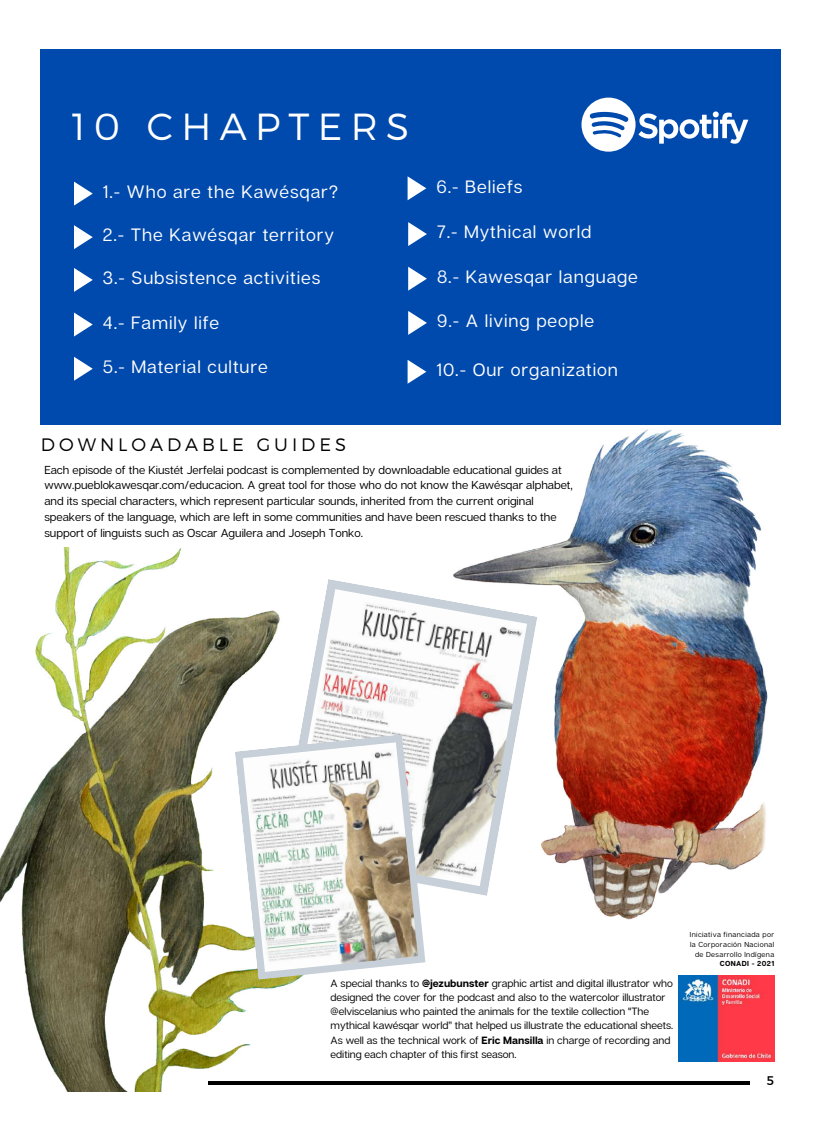
<style>
.page{position:relative;width:822px;height:1134px;background:#fff}
.page>*{position:absolute;margin:0;border:0;box-sizing:border-box;transform-origin:0 0}
.t1{font:300 37.7px "Montserrat";letter-spacing:.22em;color:#fff}
.t2{font:300 18px "Montserrat";letter-spacing:.22em;color:#000}
.t3{font:17.9px "Articulat CF";letter-spacing:.05em;color:#fff}
.t4{font:12.5px "Montserrat";color:#000}
.t5{font:11.5px/15.8px "Articulat CF";color:#000}
.t6{font:10.5px/14.2px "Articulat CF";color:#000}
.t7{font:7.3px/9.7px "Articulat CF";letter-spacing:.05em;color:#000;text-align:right}
.t8{font:700 7.3px "Articulat CF";letter-spacing:.05em;color:#000}
.s1{font-weight:700}
</style>
<div class="page">
<img style="left:387px;top:424px;width:394px;height:496px">
<img style="left:0;top:547px;width:461px;height:545px">
<svg style="left:278px;top:579px;width:259px;height:317px"></svg>
<img style="left:679px;top:976px;width:95px;height:86px">
<div style="left:41px;top:49px;width:740px;height:375px;background:#004aad"></div>
<svg style="left:74px;top:182px;width:19px;height:24px"></svg>
<svg style="left:74px;top:225px;width:19px;height:24px"></svg>
<svg style="left:74px;top:268px;width:19px;height:24px"></svg>
<svg style="left:74px;top:313px;width:19px;height:24px"></svg>
<svg style="left:74px;top:357px;width:19px;height:24px"></svg>
<svg style="left:408px;top:176px;width:18px;height:24px"></svg>
<svg style="left:408px;top:222px;width:19px;height:24px"></svg>
<svg style="left:408px;top:267px;width:19px;height:24px"></svg>
<svg style="left:408px;top:311px;width:19px;height:24px"></svg>
<svg style="left:408px;top:360px;width:18px;height:24px"></svg>
<svg style="left:235px;top:734px;width:190px;height:246px"></svg>
<svg style="left:582px;top:98px;width:166px;height:54px"></svg>
<div style="left:162px;top:1069px;width:91px;height:28px;background:#fff;border-radius:50%"></div>
<hr style="left:208px;top:1081px;width:541px;height:4px;background:#000">
<h1 class="t1" style="left:72px;top:102px;width:339px">10 CHAPTERS</h1>
<h3 class="t3" style="left:103px;top:180px;width:237px">1.- Who are the Kawésqar?</h3>
<h3 class="t3" style="left:103px;top:224px;width:233px">2.- The Kawésqar territory</h3>
<h3 class="t3" style="left:103px;top:267px;width:219px">3.- Subsistence activities</h3>
<h3 class="t3" style="left:103px;top:311px;width:118px">4.- Family life</h3>
<h3 class="t3" style="left:103px;top:355px;width:166px">5.- Material culture</h3>
<h2 class="t2" style="left:41px;top:433px;width:307px">DOWNLOADABLE GUIDES</h2>
<h3 class="t3" style="left:437px;top:175px;width:87px">6.- Beliefs</h3>
<h3 class="t3" style="left:437px;top:221px;width:156px">7.- Mythical world</h3>
<h3 class="t3" style="left:437px;top:265px;width:202px">8.- Kawesqar language</h3>
<h3 class="t3" style="left:437px;top:310px;width:158px">9.- A living people</h3>
<h3 class="t3" style="left:437px;top:358px;width:183px">10.- Our organization</h3>
<p class="t5" style="left:44px;top:461px;width:530px">Each episode of the Kiustét Jerfelai podcast is complemented by downloadable educational guides at www.pueblokawesqar.com/educacion. A great tool for those who do not know the Kawésqar alphabet, and its special characters, which represent particular sounds, inherited from the current original speakers of the language, which are left in some communities and have been rescued thanks to the support of linguists such as Oscar Aguilera and Joseph Tonko.</p>
<p class="t6" style="left:331px;top:975px;width:344px">A special thanks to <span class="s1">@jezubunster</span> graphic artist and digital illustrator who designed the cover for the podcast and also to the watercolor illustrator @elviscelanius who painted the animals for the textile collection "The mythical kawésqar world” that helped us illustrate the educational sheets.<br>As well as the technical work of <span class="s1">Eric Mansilla</span> in charge of recording and editing each chapter of this first season.</p>
<p class="t7" style="left:690px;top:930px;width:86px">Iniciativa financiada por la Corporación Nacional de Desarrollo Indígena</p>
<p class="t8" style="left:720px;top:959px;width:56px">CONADI - 2021</p>
<p class="t4" style="left:767px;top:1073px;width:9px">5</p>
</div>
